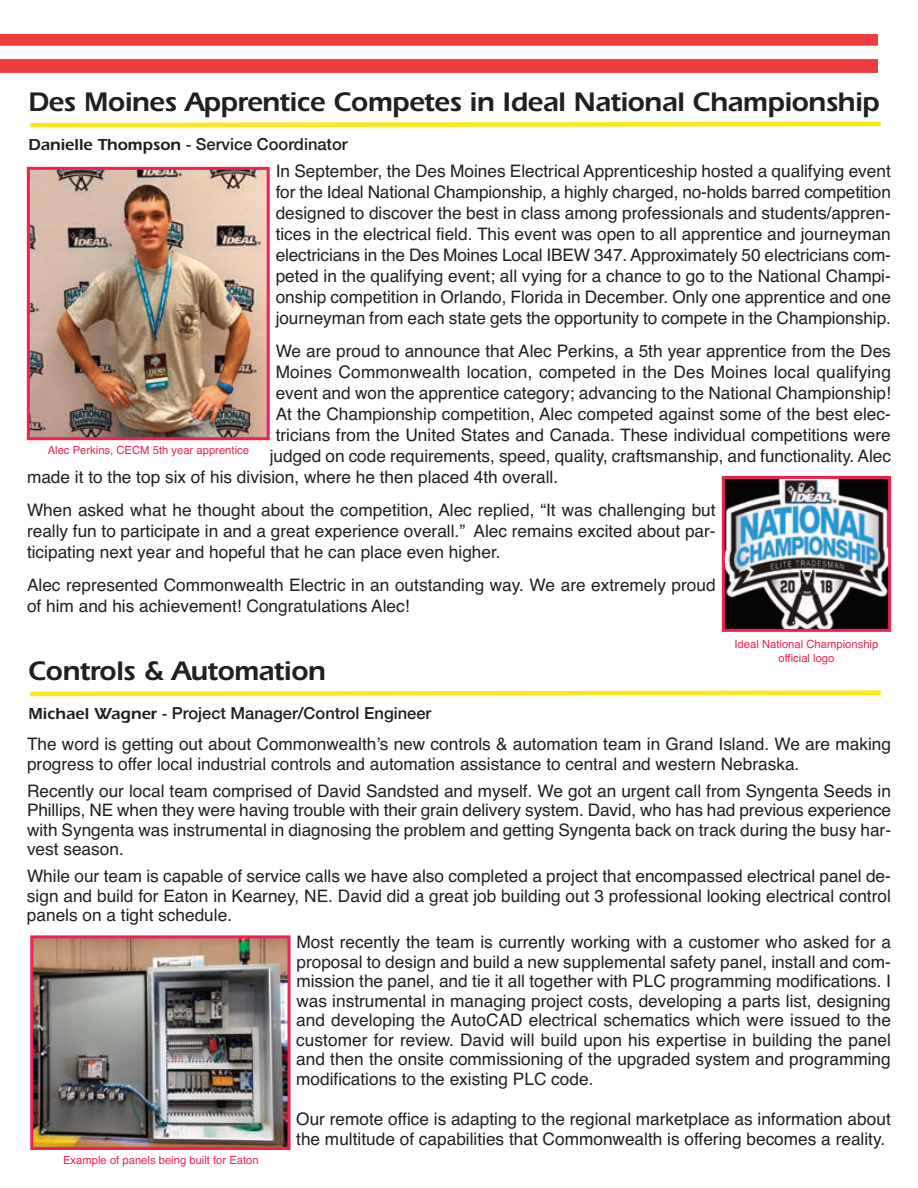
<style>
.page{position:relative;width:918px;height:1188px;background:#fff}
.page>*{position:absolute;margin:0;border:0;box-sizing:border-box;transform-origin:0 0}
.t1{font:600 27.75px "Itc Eras";letter-spacing:-.015em;color:#231f20}
.t2{font:17.25px/19.5px "Helvetica";color:#231f20;text-align:justify}
.t3{font:500 16.5px "Helvetica Neue";color:#231f20}
.t4{font:11.25px/13.5px "Helvetica";color:#ed2152;text-align:center}
.s1{font-family:"Itc Eras";font-weight:600}
</style>
<div class="page">
<svg style="left:0;top:59px;width:878px;height:14px;background:#ee3e3d"></svg>
<div style="left:0;top:34px;width:878px;height:11px;background:#ee3d3c"></div>
<svg style="left:30px;top:121px;width:851px;height:7px"></svg>
<img style="left:31px;top:171px;width:235px;height:265px">
<div style="left:27px;top:167px;width:243px;height:273px;border:3px solid #ed2152"></div>
<svg style="left:30px;top:690px;width:851px;height:7px"></svg>
<img style="left:34px;top:939px;width:253px;height:207px">
<div style="left:30px;top:935px;width:261px;height:215px;border:3px solid #ed2152"></div>
<img style="left:726px;top:480px;width:161px;height:148px">
<div style="left:722px;top:476px;width:169px;height:156px;border:3px solid #ed2152"></div>
<h1 class="t1" style="left:28px;top:93px;width:853px">Des Moines Apprentice Competes in Ideal National Championship</h1>
<p class="t3" style="left:28px;top:134px;width:321px"><span class="s1">Danielle Thompson -</span> Service Coordinator</p>
<p class="t2" style="left:276px;top:160px;width:617px;line-height:21px">In September, the Des Moines Electrical Apprenticeship hosted a qualifying event for the Ideal National Championship, a highly charged, no-holds barred competition designed to discover the best in class among professionals and students/appren&shy;tices in the electrical field. This event was open to all apprentice and journeyman electricians in the Des Moines Local IBEW 347. Approximately 50 electricians com&shy;peted in the qualifying event; all vying for a chance to go to the National Champi&shy;onship competition in Orlando, Florida in December. Only one apprentice and one journeyman from each state gets the opportunity to compete in the Championship.</p>
<p class="t2" style="left:276px;top:341px;width:617px">We are proud to announce that Alec Perkins, a 5th year apprentice from the Des</p>
<p class="t2" style="left:276px;top:362px;width:617px">Moines Commonwealth location, competed in the Des Moines local qualifying</p>
<p class="t2" style="left:276px;top:383px;width:617px">event and won the apprentice category; advancing to the National Championship!</p>
<p class="t2" style="left:276px;top:404px;width:617px">At the Championship competition, Alec competed against some of the best elec-</p>
<p class="t2" style="left:276px;top:425px;width:617px">tricians from the United States and Canada. These individual competitions were</p>
<p class="t2" style="left:270px;top:446px;width:623px">judged on code requirements, speed, quality, craftsmanship, and functionality. Alec</p>
<p class="t2" style="left:27px;top:467px;width:533px">made it to the top six of his division, where he then placed 4th overall.</p>
<p class="t2" style="left:27px;top:499px;width:690px;line-height:21px">When asked what he thought about the competition, Alec replied, “It was challenging but really fun to participate in and a great experience overall.” Alec remains excited about par&shy;ticipating next year and hopeful that he can place even higher.</p>
<p class="t2" style="left:27px;top:574px;width:690px;line-height:21px">Alec represented Commonwealth Electric in an outstanding way. We are extremely proud of him and his achievement! Congratulations Alec!</p>
<p class="t4" style="left:48px;top:444px;width:203px">Alec Perkins, CECM 5th year apprentice</p>
<h1 class="t1" style="left:28px;top:661px;width:299px">Controls &amp; Automation</h1>
<p class="t3" style="left:28px;top:703px;width:405px"><span class="s1">Michael Wagner -</span> Project Manager/Control Engineer</p>
<p class="t4" style="left:735px;top:637px;width:145px">Ideal National Championship official logo</p>
<p class="t2" style="left:27px;top:735px;width:866px">The word is getting out about Commonwealth’s new controls &amp; automation team in Grand Island. We are making progress to offer local industrial controls and automation assistance to central and western Nebraska.</p>
<p class="t2" style="left:27px;top:781px;width:866px">Recently our local team comprised of David Sandsted and myself. We got an urgent call from Syngenta Seeds in Phillips, NE when they were having trouble with their grain delivery system. David, who has had previous experience with Syngenta was instrumental in diagnosing the problem and getting Syngenta back on track during the busy har&shy;vest season.</p>
<p class="t2" style="left:27px;top:867px;width:866px">While our team is capable of service calls we have also completed a project that encompassed electrical panel de&shy;sign and build for Eaton in Kearney, NE. David did a great job building out 3 professional looking electrical control panels on a tight schedule.</p>
<p class="t2" style="left:296px;top:933px;width:596px">Most recently the team is currently working with a customer who asked for a proposal to design and build a new supplemental safety panel, install and com&shy;mission the panel, and tie it all together with PLC programming modifications. I was instrumental in managing project costs, developing a parts list, designing and developing the AutoCAD electrical schematics which were issued to the customer for review. David will build upon his expertise in building the panel and then the onsite commissioning of the upgraded system and programming modifications to the existing PLC code.</p>
<p class="t2" style="left:296px;top:1110px;width:596px">Our remote office is adapting to the regional marketplace as information about the multitude of capabilities that Commonwealth is offering becomes a reality.</p>
<p class="t4" style="left:63px;top:1153px;width:197px">Example of panels being built for Eaton</p>
</div>
